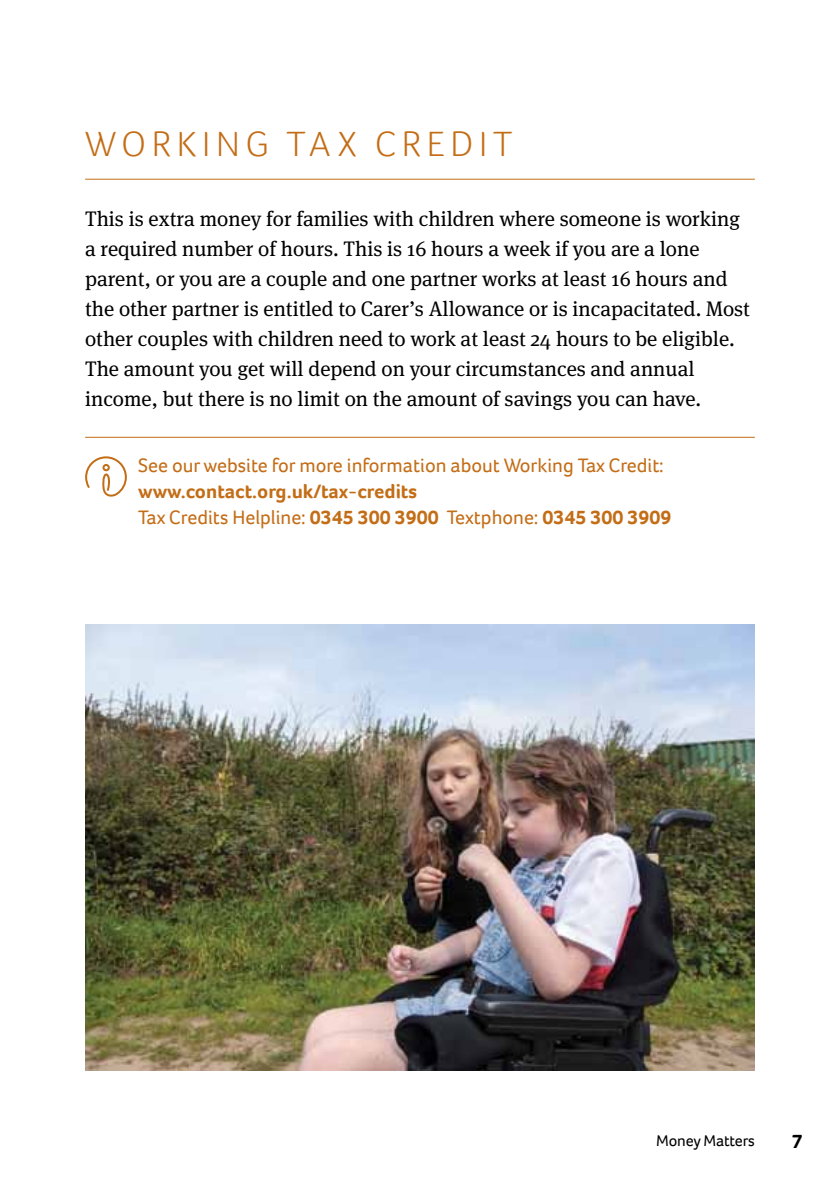
<style>
.page{position:relative;width:840px;height:1191px;background:#fff}
.page>*{position:absolute;margin:0;border:0;box-sizing:border-box;transform-origin:0 0}
.t1{font:300 36px "Foco";letter-spacing:.155em;color:#c36d16}
.t2{font:21px/30px "Meta Serif OT";color:#000}
.t3{font:700 20px/26px "Foco";color:#c36d16}
.t4{font:20px "Foco";color:#c36d16}
.t5{font:700 20px "Foco";color:#000}
.t6{font:16px "Foco";letter-spacing:-.01em;color:#000}
.s1{font-weight:400}
</style>
<div class="page">
<img style="left:85px;top:625px;width:669px;height:446px">
<hr style="left:85px;top:179px;width:669px;height:1px;background:#c36d16">
<hr style="left:85px;top:437px;width:669px;height:1px;background:#c36d16">
<svg style="left:85px;top:456px;width:42px;height:41px"></svg>
<h1 class="t1" style="left:85px;top:120px;width:428px">WORKING TAX CREDIT</h1>
<p class="t2" style="left:85px;top:203px;width:666px">This is extra money for families with children where someone is working a required number of hours. This is 16 hours a week if you are a lone parent, or you are a couple and one partner works at least 16 hours and the other partner is entitled to Carer’s Allowance or is incapacitated. Most other couples with children need to work at least 24 hours to be eligible.<br>The amount you get will depend on your circumstances and annual income, but there is no limit on the amount of savings you can have.</p>
<p class="t4" style="left:138px;top:452px;width:527px">See our website for more information about Working Tax Credit:</p>
<p class="t3" style="left:138px;top:478px;width:534px">www.contact.org.uk/tax-credits<br><span class="s1">Tax Credits H elpline:</span> 0345 300 3900 <span class="s1">Textphone:</span> 0345 300 3909</p>
<p class="t6" style="left:655px;top:1129px;width:100px">Money Matters</p>
<p class="t5" style="left:791px;top:1128px;width:12px">7</p>
</div>
